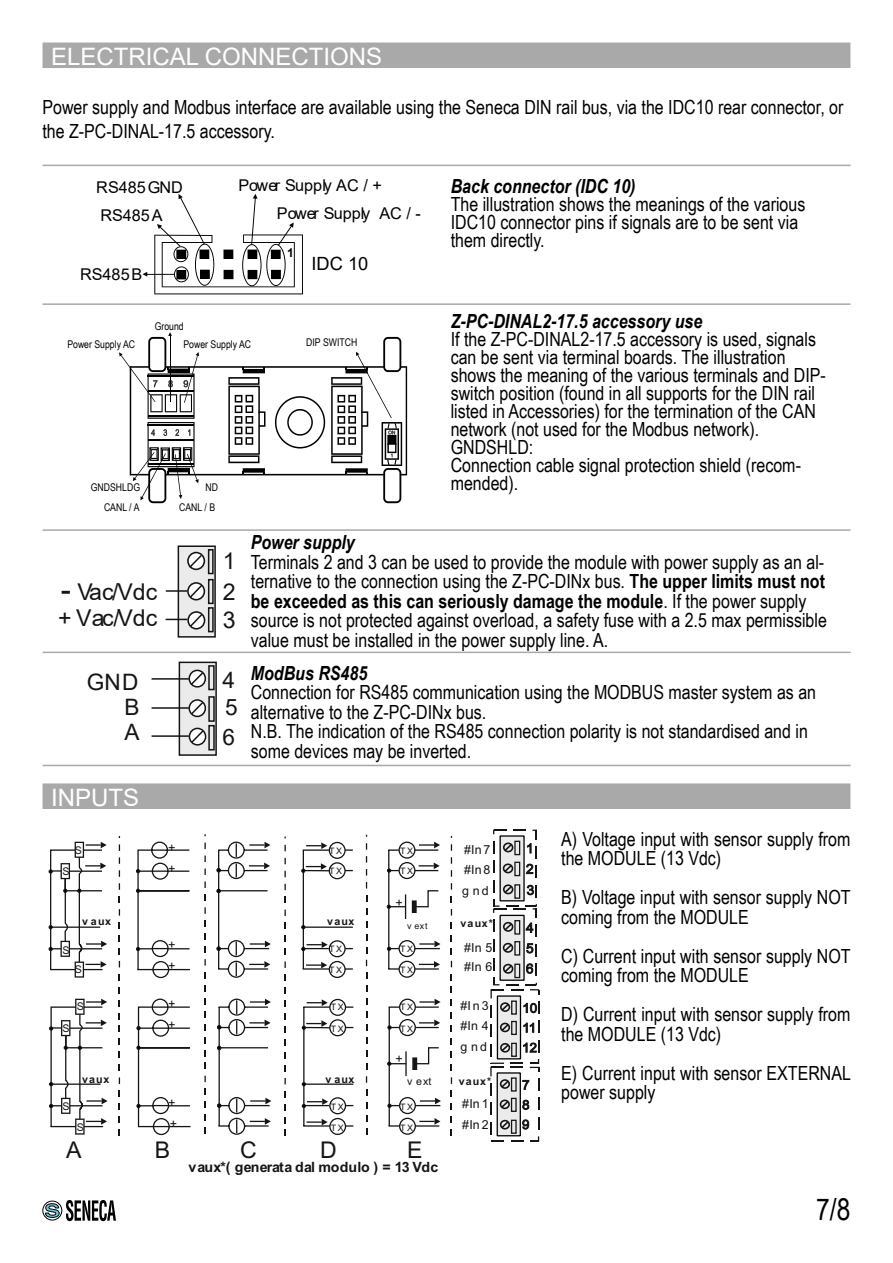
<style>
.page{position:relative;width:893px;height:1263px;background:#fff}
.page>*{position:absolute;margin:0;border:0;box-sizing:border-box;transform-origin:0 0}
.t1{font:30px "Arial Narrow";color:#000}
.t2{font:24px "Arial";color:#fff}
.t3{font:23.1px/28.3px "Arial";color:#141515}
.t4{font:22.65px/25px "Arial";color:#141515;text-align:justify}
.t5{font:19.5px/19.5px "Arial Narrow";color:#000}
.t6{font:italic 700 19.5px "Arial Narrow";color:#000}
.t7{font:18.3px "Arial";color:#020203}
.t8{font:16.2px/28.3px "Arial";color:#020203}
.t9{font:700 14.25px "Arial";color:#141515}
.t10{font:12.45px/19.5px "Arial";letter-spacing:.01em;color:#141515}
.t11{font:700 12.15px "Arial";color:#020203}
.t12{font:10.65px/18px "Arial Narrow";color:#000}
.t13{font:700 10.65px "Arial";letter-spacing:.11em;color:#141515}
.t14{font:10.65px "Arial";color:#141515}
.t15{font:8.85px "Arial";letter-spacing:.19em;color:#141515}
.s1{font-size:30.75px}
.s2{font-weight:700}
</style>
<div class="page">
<svg style="left:45px;top:1203px;width:15px;height:15px"></svg>
<div style="left:43px;top:1201px;width:19px;height:19px;border:1px solid #000;border-radius:50%"></div>
<svg style="left:66px;top:1200px;width:50px;height:21px"></svg>
<div style="left:43px;top:43px;width:807px;height:25px;background:#a9a9a9"></div>
<svg style="left:142px;top:194px;width:161px;height:100px"></svg>
<hr style="left:43px;top:165px;width:807px;height:1px;background:#a9a8a8">
<hr style="left:43px;top:303px;width:807px;height:2px;background:#a9a8a8">
<svg style="left:119px;top:332px;width:288px;height:171px"></svg>
<svg style="left:490px;top:830px;width:50px;height:312px"></svg>
<svg style="left:49px;top:842px;width:58px;height:135px"></svg>
<svg style="left:49px;top:999px;width:59px;height:135px"></svg>
<svg style="left:136px;top:834px;width:305px;height:302px"></svg>
<div style="left:43px;top:783px;width:807px;height:26px;background:#a9a9a9;border:2px solid #a9a9a9"></div>
<hr style="left:43px;top:529px;width:807px;height:2px;background:#a9a8a8">
<div style="left:178px;top:545px;width:38px;height:93px;background:#ecebec;border:2px solid #141515"></div>
<div style="left:208px;top:549px;width:6px;height:25px;border:2px solid #141515"></div>
<div style="left:208px;top:579px;width:6px;height:25px;border:2px solid #141515"></div>
<div style="left:208px;top:607px;width:6px;height:25px;border:2px solid #141515"></div>
<div style="left:187px;top:552px;width:18px;height:18px;border:2px solid #141515;border-radius:50%"></div>
<div style="left:187px;top:582px;width:18px;height:18px;border:2px solid #141515;border-radius:50%"></div>
<div style="left:187px;top:611px;width:18px;height:18px;border:2px solid #141515;border-radius:50%"></div>
<svg style="left:165px;top:553px;width:39px;height:75px"></svg>
<hr style="left:43px;top:652px;width:807px;height:1px;background:#a9a8a8">
<div style="left:179px;top:662px;width:38px;height:94px;background:#ecebec;border:2px solid #141515"></div>
<div style="left:208px;top:665px;width:7px;height:25px;border:2px solid #141515"></div>
<div style="left:188px;top:670px;width:18px;height:18px;border:2px solid #141515;border-radius:50%"></div>
<svg style="left:151px;top:671px;width:64px;height:80px"></svg>
<hr style="left:43px;top:765px;width:807px;height:1px;background:#a9a8a8">
<p class="t2" style="left:51px;top:40px;width:333px">ELECTRICAL CONNECTIONS</p>
<p class="t5" style="left:43px;top:95px;width:802px;line-height:23.4px">Power supply and Modbus interface are available using the Seneca DIN rail bus, via the IDC10 rear connector, or the Z-PC-DINAL-17.5 accessory.</p>
<p class="t8" style="left:96px;top:173px;width:88px">RS485 GND<br>RS485 A</p>
<p class="t8" style="left:277px;top:171px;width:145px;text-indent:-39px">Power Supply AC / +<br>Power Supply AC / -</p>
<p class="t7" style="left:311px;top:251px;width:58px">IDC 10</p>
<p class="t6" style="left:451px;top:171px;width:186px">Back connector (IDC 10)</p>
<p class="t5" style="left:451px;top:194px;width:356px;line-height:18px">The illustration shows the meanings of the various<br>IDC10 connector pins if signals are to be sent via them directly.</p>
<p class="t11" style="left:287px;top:245px;width:8px">1</p>
<p class="t8" style="left:80px;top:260px;width:64px">RS485 B</p>
<p class="t12" style="left:67px;top:335px;width:69px">Power Supply AC</p>
<p class="t12" style="left:183px;top:317px;width:69px;text-indent:-29px">Ground<br>Power Supply AC</p>
<p class="t12" style="left:91px;top:478px;width:51px">GNDSHLDG</p>
<p class="t12" style="left:205px;top:478px;width:14px">ND</p>
<p class="t12" style="left:104px;top:498px;width:37px">CANL / A</p>
<p class="t12" style="left:179px;top:498px;width:37px">CANL / B</p>
<p class="t12" style="left:306px;top:333px;width:53px">DIP SWITCH</p>
<p class="t6" style="left:451px;top:306px;width:253px">Z-PC-DINAL2-17.5 accessory use</p>
<p class="t5" style="left:451px;top:329px;width:377px;line-height:18px">If the Z-PC-DINAL2-17.5 accessory is used, signals can be sent via terminal boards. The illustration shows the meaning of the various terminals and DIP&shy;switch position (found in all supports for the DIN rail listed in Accessories) for the termination of the CAN network (not used for the Modbus network).<br>GNDSHLD:<br>Connection cable signal protection shield (recom&shy;mended).</p>
<p class="t3" style="left:58px;top:579px;width:101px;line-height:25.8px"><span class="s1">-</span> Vac/Vdc + Vac/Vdc</p>
<p class="t3" style="left:223px;top:547px;width:14px">1</p>
<p class="t3" style="left:223px;top:577px;width:14px">2<br>3</p>
<p class="t6" style="left:251px;top:528px;width:105px">Power supply</p>
<p class="t5" style="left:251px;top:551px;width:577px">Terminals 2 and 3 can be used to provide the module with power supply as an al&shy;ternative to the connection using the Z-PC-DINx bus. <span class="s2">The upper limits must not be exceeded as this can seriously damage the module</span>. If the power supply source is not protected against overload, a safety fuse with a 2.5 max permissible value must be installed in the power supply line. A.</p>
<p class="t4" style="left:125px;top:669px;width:17px;text-indent:-38px">GND B A</p>
<p class="t4" style="left:223px;top:666px;width:17px;line-height:27.6px">4<br>5</p>
<p class="t4" style="left:223px;top:725px;width:14px">6</p>
<p class="t6" style="left:251px;top:658px;width:118px">ModBus RS485</p>
<p class="t5" style="left:251px;top:682px;width:567px">Connection for RS485 communication using the MODBUS master system as an alternative to the Z-PC-DINx bus.<br>N.B. The indication of the RS485 connection polarity is not standardised and in some devices may be inverted.</p>
<p class="t2" style="left:51px;top:781px;width:90px">INPUTS</p>
<p class="t14" style="left:75px;top:843px;width:9px">S</p>
<p class="t10" style="left:182px;top:843px;width:9px;rotate:90deg">+</p>
<p class="t14" style="left:62px;top:864px;width:9px">S</p>
<p class="t10" style="left:182px;top:865px;width:9px;rotate:90deg">+</p>
<p class="t13" style="left:82px;top:914px;width:31px">v aux</p>
<p class="t14" style="left:62px;top:942px;width:9px">S</p>
<p class="t10" style="left:182px;top:941px;width:9px;rotate:90deg">+</p>
<p class="t14" style="left:75px;top:962px;width:9px">S</p>
<p class="t10" style="left:182px;top:962px;width:9px;rotate:90deg">+</p>
<p class="t14" style="left:77px;top:999px;width:9px">S</p>
<p class="t10" style="left:182px;top:1000px;width:9px;rotate:90deg">+</p>
<p class="t14" style="left:62px;top:1020px;width:9px">S</p>
<p class="t10" style="left:182px;top:1021px;width:9px;rotate:90deg">+</p>
<p class="t13" style="left:82px;top:1072px;width:29px">vaux</p>
<p class="t14" style="left:62px;top:1098px;width:9px">S</p>
<p class="t10" style="left:182px;top:1099px;width:9px;rotate:90deg">+</p>
<p class="t14" style="left:77px;top:1120px;width:9px">S</p>
<p class="t10" style="left:183px;top:1120px;width:9px;rotate:90deg">+</p>
<p class="t15" style="left:329px;top:845px;width:15px">TX</p>
<p class="t15" style="left:329px;top:864px;width:15px">TX</p>
<p class="t15" style="left:400px;top:845px;width:15px">TX</p>
<p class="t15" style="left:400px;top:864px;width:15px">TX</p>
<p class="t10" style="left:464px;top:840px;width:28px">#In 7</p>
<p class="t10" style="left:464px;top:859px;width:28px">#In 8</p>
<p class="t10" style="left:409px;top:898px;width:9px;rotate:90deg">+</p>
<p class="t10" style="left:462px;top:881px;width:28px">gnd</p>
<p class="t13" style="left:327px;top:914px;width:29px">vaux</p>
<p class="t15" style="left:407px;top:919px;width:22px">v ext</p>
<p class="t13" style="left:460px;top:916px;width:34px">vaux*</p>
<p class="t15" style="left:329px;top:942px;width:15px">TX</p>
<p class="t15" style="left:329px;top:964px;width:15px">TX</p>
<p class="t15" style="left:400px;top:942px;width:15px">TX</p>
<p class="t15" style="left:400px;top:964px;width:15px">TX</p>
<p class="t10" style="left:464px;top:937px;width:30px">#In 5 #In 6</p>
<p class="t15" style="left:331px;top:1001px;width:15px">TX</p>
<p class="t15" style="left:331px;top:1022px;width:15px">TX</p>
<p class="t15" style="left:400px;top:1001px;width:15px">TX</p>
<p class="t15" style="left:400px;top:1022px;width:15px">TX</p>
<p class="t10" style="left:460px;top:996px;width:30px">#In3</p>
<p class="t10" style="left:460px;top:1016px;width:30px">#In 4</p>
<p class="t10" style="left:409px;top:1055px;width:9px;rotate:90deg">+</p>
<p class="t10" style="left:460px;top:1037px;width:28px">gnd</p>
<p class="t13" style="left:325px;top:1072px;width:31px">v aux</p>
<p class="t13" style="left:459px;top:1073px;width:34px">vaux*</p>
<p class="t14" style="left:407px;top:1074px;width:26px">v ext</p>
<p class="t15" style="left:331px;top:1100px;width:15px">TX</p>
<p class="t15" style="left:331px;top:1122px;width:15px">TX</p>
<p class="t15" style="left:400px;top:1100px;width:15px">TX</p>
<p class="t15" style="left:400px;top:1122px;width:15px">TX</p>
<p class="t10" style="left:462px;top:1094px;width:28px">#In 1</p>
<p class="t10" style="left:462px;top:1115px;width:28px">#In 2</p>
<p class="t5" style="left:561px;top:828px;width:291px">A) Voltage input with sensor supply from the MODULE (13 Vdc)</p>
<p class="t5" style="left:561px;top:887px;width:291px">B) Voltage input with sensor supply NOT coming from the MODULE</p>
<p class="t5" style="left:561px;top:945px;width:291px">C) Current input with sensor supply NOT coming from the MODULE</p>
<p class="t5" style="left:561px;top:1004px;width:291px">D) Current input with sensor supply from the MODULE (13 Vdc)</p>
<p class="t5" style="left:561px;top:1062px;width:291px">E) Current input with sensor EXTERNAL power supply</p>
<p class="t3" style="left:66px;top:1135px;width:17px">A</p>
<p class="t3" style="left:155px;top:1135px;width:17px">B</p>
<p class="t3" style="left:240px;top:1135px;width:18px">C</p>
<p class="t3" style="left:320px;top:1135px;width:18px">D</p>
<p class="t3" style="left:407px;top:1135px;width:17px">E</p>
<p class="t9" style="left:189px;top:1157px;width:251px">vaux*( generata dal modulo ) = 13 Vdc</p>
<h1 class="t1" style="left:816px;top:1188px;width:36px">7/8</h1>
</div>
